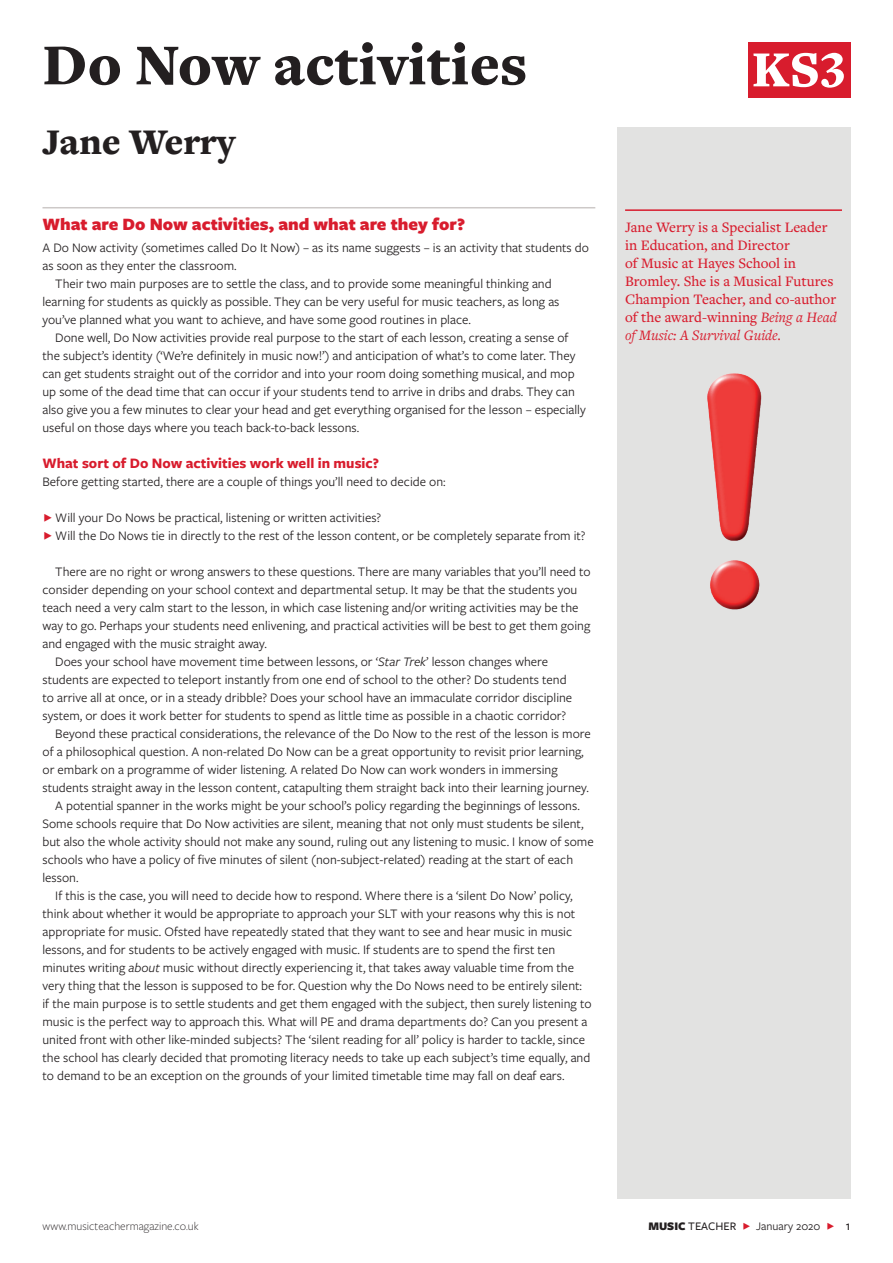
<style>
.page{position:relative;width:893px;height:1263px;background:#fff}
.page>*{position:absolute;margin:0;border:0;box-sizing:border-box;transform-origin:0 0}
.t1{font:900 60px "Freight Text Pro";color:#231f20}
.t2{font:900 52.5px "Freight Text Pro";color:#fff}
.t3{font:900 37.5px "Freight Text Pro";color:#231f20}
.t4{font:900 18px "Freight Sans Pro";color:#d81c2d}
.t5{font:500 15px/18px "Freight Text Pro";color:#d81c2d}
.t6{font:700 15px "Freight Sans Pro";color:#d81c2d}
.t7{font:13.5px/18px "Freight Sans Pro";color:#231f20}
.t8{font:300 12px "Freight Sans Pro";color:#231f20}
.t9{font:12px "Freight Sans Pro";color:#231f20}
.s1{font-style:italic}
.s2{font-weight:400;font-style:italic}
.s3{font-weight:900}
.s4{font-weight:500}
.s5{color:#d81c2d}
.s6{font-weight:500;font-size:13.5px}
</style>
<div class="page">
<div style="left:747px;top:42px;width:103px;height:56px;background:#d81c2d"></div>
<div style="left:617px;top:128px;width:233px;height:1071px;background:#e2e2e1"></div>
<hr style="left:42px;top:207px;width:553px;height:1px;background:#cdc9c8">
<hr style="left:625px;top:209px;width:217px;height:2px;background:#d81c2d">
<img style="left:707px;top:373px;width:55px;height:237px">
<h1 class="t1" style="left:42px;top:25px;width:486px">Do Now activities</h1>
<h3 class="t3" style="left:42px;top:116px;width:195px">Jane Werry</h3>
<h3 class="t4" style="left:42px;top:211px;width:424px">What are Do Now activities, and what are they for?</h3>
<p class="t7" style="left:42px;top:238px;width:548px">A Do Now activity (sometimes called Do It Now) – as its name suggests – is an activity that students do</p>
<p class="t7" style="left:42px;top:256px;width:196px">as soon as they enter the classroom.</p>
<p class="t7" style="left:55px;top:274px;width:498px">Their two main purposes are to settle the class, and to provide some meaningful thinking and</p>
<p class="t7" style="left:42px;top:292px;width:518px">learning for students as quickly as possible. They can be very useful for music teachers, as long as</p>
<p class="t7" style="left:42px;top:310px;width:430px">you’ve planned what you want to achieve, and have some good routines in place.</p>
<p class="t7" style="left:55px;top:328px;width:515px">Done well, Do Now activities provide real purpose to the start of each lesson, creating a sense of</p>
<p class="t7" style="left:42px;top:346px;width:534px">the subject’s identity (‘We’re definitely in music now!’) and anticipation of what’s to come later. They</p>
<p class="t7" style="left:42px;top:364px;width:534px">can get students straight out of the corridor and into your room doing something musical, and mop</p>
<p class="t7" style="left:42px;top:382px;width:534px">up some of the dead time that can occur if your students tend to arrive in dribs and drabs. They can</p>
<p class="t7" style="left:42px;top:400px;width:545px">also give you a few minutes to clear your head and get everything organised for the lesson – especially</p>
<p class="t7" style="left:42px;top:418px;width:318px">useful on those days where you teach back-to-back lessons.</p>
<p class="t6" style="left:42px;top:453px;width:338px">What sort of Do Now activities work well in music?</p>
<p class="t7" style="left:42px;top:472px;width:405px">Before getting started, there are a couple of things you’ll need to decide on:</p>
<p class="t7" style="left:55px;top:508px;width:532px">Will your Do Nows be practical, listening or written activities?<br>Will the Do Nows tie in directly to the rest of the lesson content, or be completely separate from it?</p>
<p class="t7" style="left:55px;top:562px;width:537px">There are no right or wrong answers to these questions. There are many variables that you’ll need to</p>
<p class="t7" style="left:42px;top:580px;width:536px">consider depending on your school context and departmental setup. It may be that the students you</p>
<p class="t7" style="left:42px;top:598px;width:537px">teach need a very calm start to the lesson, in which case listening and/or writing activities may be the</p>
<p class="t7" style="left:42px;top:616px;width:549px">way to go. Perhaps your students need enlivening, and practical activities will be best to get them going</p>
<p class="t7" style="left:42px;top:634px;width:226px">and engaged with the music straight away.</p>
<p class="t7" style="left:55px;top:652px;width:494px">Does your school have movement time between lessons, or ‘<span class="s1">Star Trek</span>’ lesson changes where</p>
<p class="t7" style="left:42px;top:670px;width:526px">students are expected to teleport instantly from one end of school to the other? Do students tend</p>
<p class="t7" style="left:42px;top:688px;width:531px">to arrive all at once, or in a steady dribble? Does your school have an immaculate corridor discipline</p>
<p class="t7" style="left:42px;top:706px;width:525px">system, or does it work better for students to spend as little time as possible in a chaotic corridor?</p>
<p class="t7" style="left:55px;top:724px;width:537px">Beyond these practical considerations, the relevance of the Do Now to the rest of the lesson is more</p>
<p class="t7" style="left:42px;top:742px;width:543px">of a philosophical question. A non-related Do Now can be a great opportunity to revisit prior learning,</p>
<p class="t7" style="left:42px;top:760px;width:517px">or embark on a programme of wider listening. A related Do Now can work wonders in immersing</p>
<p class="t7" style="left:42px;top:778px;width:548px">students straight away in the lesson content, catapulting them straight back into their learning journey.</p>
<p class="t7" style="left:55px;top:796px;width:526px">A potential spanner in the works might be your school’s policy regarding the beginnings of lessons.</p>
<p class="t7" style="left:42px;top:814px;width:542px">Some schools require that Do Now activities are silent, meaning that not only must students be silent,</p>
<p class="t7" style="left:42px;top:832px;width:553px">but also the whole activity should not make any sound, ruling out any listening to music. I know of some</p>
<p class="t7" style="left:42px;top:850px;width:532px">schools who have a policy of five minutes of silent (non-subject-related) reading at the start of each</p>
<p class="t7" style="left:42px;top:868px;width:38px">lesson.</p>
<p class="t7" style="left:55px;top:886px;width:519px">If this is the case, you will need to decide how to respond. Where there is a ‘silent Do Now’ policy,</p>
<p class="t7" style="left:42px;top:904px;width:534px">think about whether it would be appropriate to approach your SLT with your reasons why this is not</p>
<p class="t7" style="left:42px;top:922px;width:531px">appropriate for music. Ofsted have repeatedly stated that they want to see and hear music in music</p>
<p class="t7" style="left:42px;top:940px;width:514px">lessons, and for students to be actively engaged with music. If students are to spend the first ten</p>
<p class="t7" style="left:42px;top:958px;width:533px">minutes writing <span class="s1">about</span> music without directly experiencing it, that takes away valuable time from the</p>
<p class="t7" style="left:42px;top:976px;width:541px">very thing that the lesson is supposed to be for. Question why the Do Nows need to be entirely silent:</p>
<p class="t7" style="left:42px;top:994px;width:550px">if the main purpose is to settle students and get them engaged with the subject, then surely listening to</p>
<p class="t7" style="left:42px;top:1012px;width:546px">music is the perfect way to approach this. What will PE and drama departments do? Can you present a</p>
<p class="t7" style="left:42px;top:1030px;width:544px">united front with other like-minded subjects? The ‘silent reading for all’ policy is harder to tackle, since</p>
<p class="t7" style="left:42px;top:1048px;width:549px">the school has clearly decided that promoting literacy needs to take up each subject’s time equally, and</p>
<p class="t7" style="left:42px;top:1066px;width:523px">to demand to be an exception on the grounds of your limited timetable time may fall on deaf ears.</p>
<h2 class="t2" style="left:752px;top:34px;width:96px">KS3</h2>
<p class="t5" style="left:625px;top:218px;width:213px">Jane Werry is a Specialist Leader in Education, and Director<br>of Music at Hayes School in<br>Bromley. She is a Musical Futures<br>Champion Teacher, and co-author of the award-winning <span class="s2">Being a Head of Music: A Survival Guide.</span></p>
<p class="t8" style="left:42px;top:1218px;width:158px">www.musicteachermagazine.co.uk</p>
<p class="t9" style="left:648px;top:1218px;width:204px"><span class="s3">MUSIC</span> <span class="s4">TEACHER</span> <span class="s5">F</span> January 2020 <span class="s5">F</span> <span class="s6">1</span></p>
</div>
